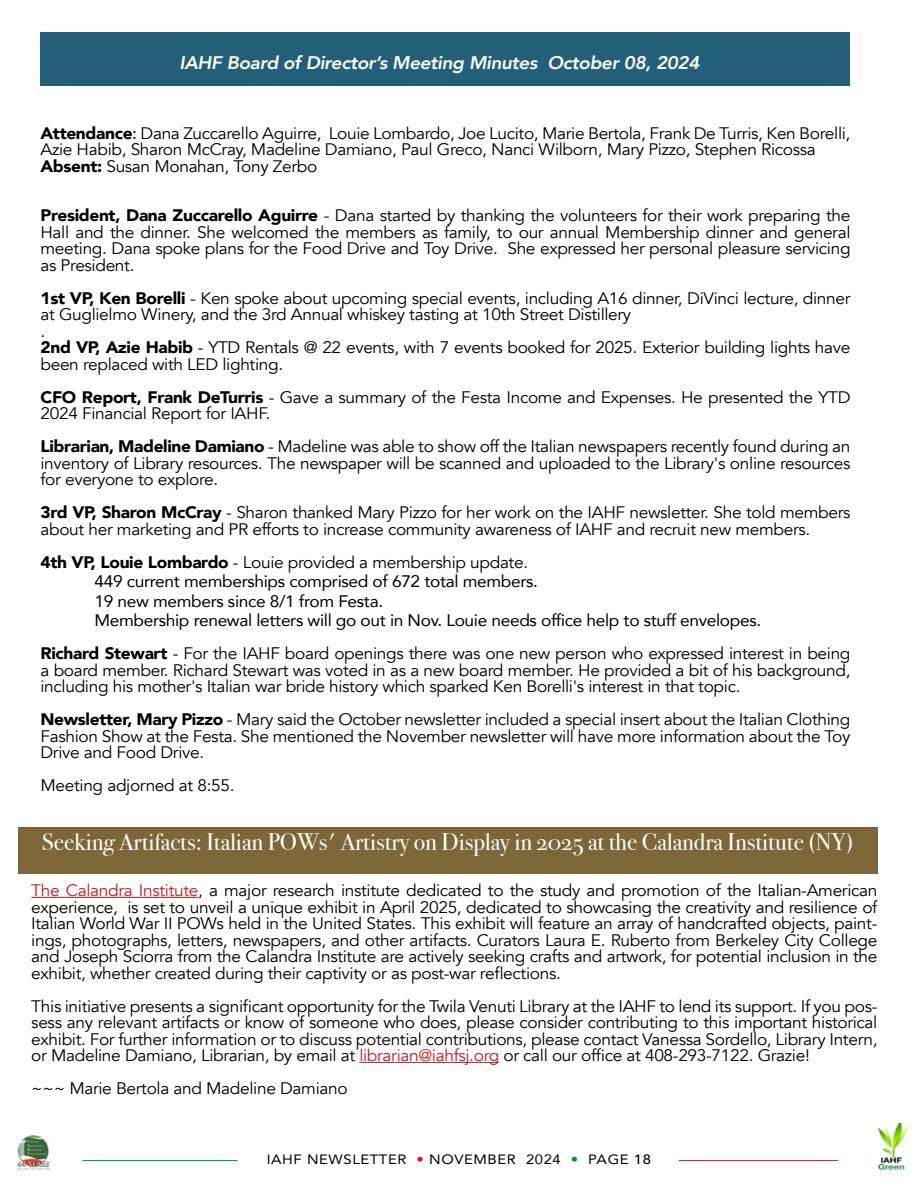
<style>
.page{position:relative;width:918px;height:1188px;background:#fff}
.page>*{position:absolute;margin:0;border:0;box-sizing:border-box;transform-origin:0 0}
.t1{font:24px "Bodoni Svty Two OSITCTT";color:#fff}
.t2{font:italic 800 18.15px "Avenir";letter-spacing:-.02em;color:#fff;scale:1.04 1}
.t3{font:16.65px/16.5px "Avenir";letter-spacing:-.02em;color:#000;text-align:justify;scale:1.04 1}
.t4{font:16.65px/19.5px "Avenir";letter-spacing:-.02em;color:#000;scale:1.04 1}
.t5{font:13.5px "Avenir";letter-spacing:.04em;color:#000;scale:1.1 1}
.s1{font-weight:900}
.s2{font-style:inherit}
.s3{color:#be1f24}
.s4{color:#d71920}
.s5{color:#008c44}
.s6{font-weight:500}
</style>
<div class="page">
<div style="left:40px;top:32px;width:810px;height:54px;background:#226077"></div>
<hr style="left:31px;top:897px;width:167px;height:1px;background:#be1f24">
<hr style="left:359px;top:1062px;width:140px;height:1px;background:#be1f24">
<div style="left:18px;top:827px;width:860px;height:47px;background:#7d6638"></div>
<img style="left:877px;top:1124px;width:32px;height:46px">
<hr style="left:82px;top:1160px;width:155px;height:1px;background:#008c44">
<hr style="left:679px;top:1160px;width:159px;height:1px;background:#d71920">
<img style="left:17px;top:1135px;width:33px;height:36px">
<p class="t2" style="left:179px;top:52px;width:502px">IAHF Board of Director’s Meeting Minutes October 08, 2024</p>
<p class="t3" style="left:40px;top:125px;width:780px;text-align:left"><span class="s1">Attendance</span><span class="s2">:</span> Dana Zuccarello Aguirre, Louie Lombardo, Joe Lucito, Marie Bertola, Frank De Turris, Ken Borelli,<br>Azie Habib, Sharon McCray, Madeline Damiano, Paul Greco, Nanci Wilborn, Mary Pizzo, Stephen Ricossa<br><span class="s1">Absent:</span> Susan Monahan, Tony Zerbo</p>
<p class="t3" style="left:40px;top:208px;width:780px"><span class="s1">President, Dana Zuccarello Aguirre</span> - Dana started by thanking the volunteers for their work preparing the Hall and the dinner. She welcomed the members as family, to our annual Membership dinner and general meeting. Dana spoke plans for the Food Drive and Toy Drive. She expressed her personal pleasure servicing as President.</p>
<p class="t3" style="left:40px;top:290px;width:780px;text-align:left"><span class="s1">1st VP, Ken Borelli</span> - Ken spoke about upcoming special events, including A16 dinner, DiVinci lecture, dinner at Guglielmo Winery, and the 3rd Annual whiskey tasting at 10th Street Distillery<br>.<br><span class="s1">2nd VP, Azie Habib</span> - YTD Rentals @ 22 events, with 7 events booked for 2025. Exterior building lights have been replaced with LED lighting.</p>
<p class="t3" style="left:40px;top:389px;width:780px"><span class="s1">CFO Report, Frank DeTurris</span> - Gave a summary of the Festa Income and Expenses. He presented the YTD<br>2024 Financial Report for IAHF.</p>
<p class="t3" style="left:40px;top:439px;width:780px"><span class="s1">Librarian, Madeline Damiano</span> - Madeline was able to show off the Italian newspapers recently found during an inventory of Library resources. The newspaper will be scanned and uploaded to the Library's online resources for everyone to explore.</p>
<p class="t3" style="left:40px;top:505px;width:780px"><span class="s1">3rd VP, Sharon McCray</span> - Sharon thanked Mary Pizzo for her work on the IAHF newsletter. She told members about her marketing and PR efforts to increase community awareness of IAHF and recruit new members.</p>
<p class="t4" style="left:95px;top:552px;width:643px;text-indent:-54px"><span class="s1">4th VP, Louie Lombardo</span> <span class="s2">- Louie provided a membership update.<br></span>449 current memberships comprised of 672 total members.<br>19 new members since 8/1 from Festa.<br>Membership renewal letters will go out in Nov. Louie needs office help to stuff envelopes.</p>
<p class="t3" style="left:40px;top:646px;width:780px"><span class="s1">Richard Stewart</span> - For the IAHF board openings there was one new person who expressed interest in being a board member. Richard Stewart was voted in as a new board member. He provided a bit of his background, including his mother's Italian war bride history which sparked Ken Borelli's interest in that topic.</p>
<p class="t3" style="left:40px;top:712px;width:780px"><span class="s1">Newsletter, Mary Pizzo</span> - Mary said the October newsletter included a special insert about the Italian Clothing Fashion Show at the Festa. She mentioned the November newsletter will have more information about the Toy Drive and Food Drive.</p>
<p class="t3" style="left:40px;top:778px;width:188px">Meeting adjorned at 8:55.</p>
<h1 class="t1" style="left:42px;top:827px;width:813px">Seeking Artifacts: Italian POWs' Artistry on Display in 2025 at the Calandra Institute (NY)</h1>
<p class="t3" style="left:31px;top:882px;width:815px"><span class="s3">The Calandra Institute</span>, a major research institute dedicated to the study and promotion of the Italian-American experience, is set to unveil a unique exhibit in April 2025, dedicated to showcasing the creativity and resilience of Italian World War II POWs held in the United States. This exhibit will feature an array of handcrafted objects, paint&shy;ings, photographs, letters, newspapers, and other artifacts. Curators Laura E. Ruberto from Berkeley City College and Joseph Sciorra from the Calandra Institute are actively seeking crafts and artwork, for potential inclusion in the exhibit, whether created during their captivity or as post-war reflections.</p>
<p class="t3" style="left:31px;top:998px;width:815px">This initiative presents a significant opportunity for the Twila Venuti Library at the IAHF to lend its support. If you pos&shy;sess any relevant artifacts or know of someone who does, please consider contributing to this important historical exhibit. For further information or to discuss potential contributions, please contact Vanessa Sordello, Library Intern, or Madeline Damiano, Librarian, by email at <span class="s3">librarian@iahfsj.org</span> or call our office at 408-293-7122. Grazie!</p>
<p class="t3" style="left:31px;top:1080px;width:306px">~~~ Marie Bertola and Madeline Damiano</p>
<p class="t5" style="left:267px;top:1149px;width:351px">IAHF NEWSLETTER <span class="s4">•</span> NOVEMBER 2024 <span class="s5">•</span> PAGE <span class="s6">18</span></p>
</div>
